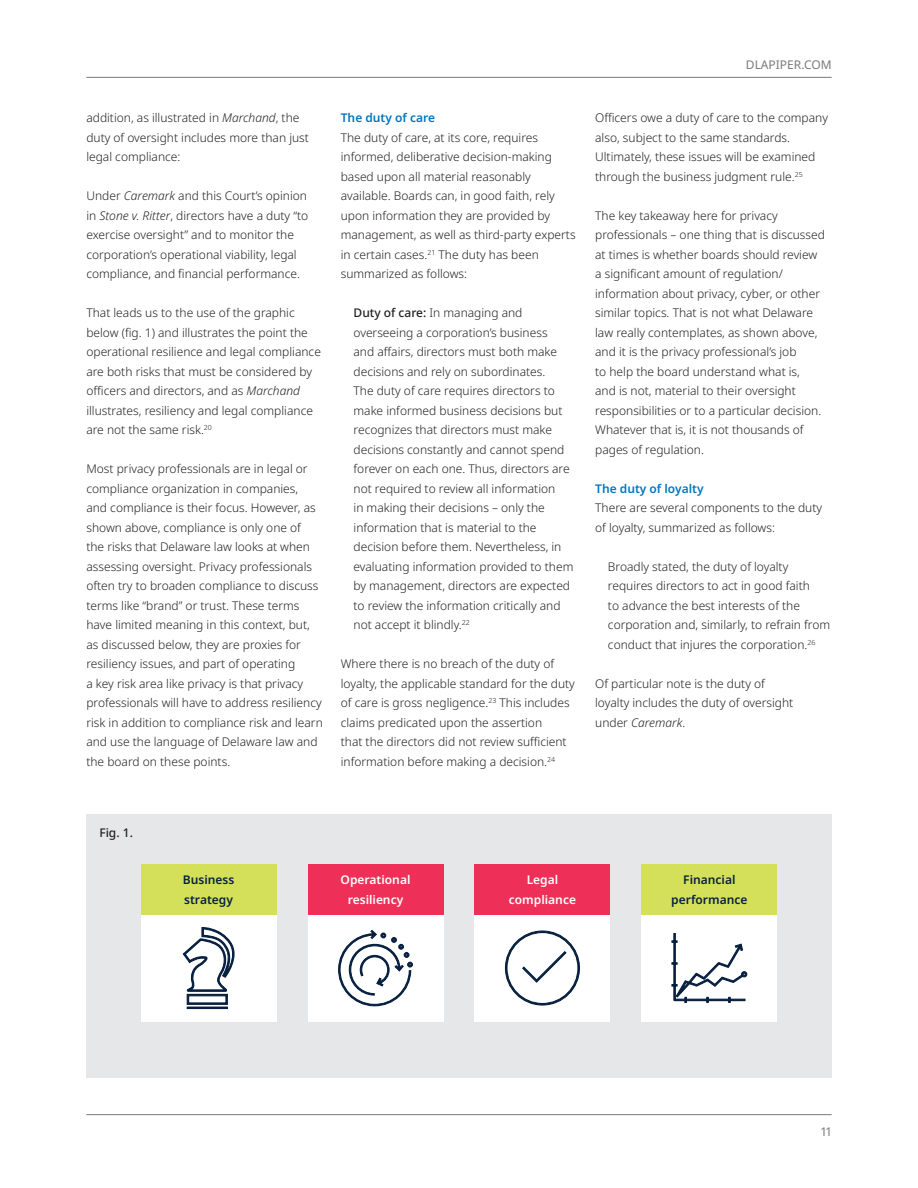
<style>
.page{position:relative;width:918px;height:1188px;background:#fff}
.page>*{position:absolute;margin:0;border:0;box-sizing:border-box;transform-origin:0 0}
.Body_copy{font:300 12px/19.5px "Noto Sans";color:#231f20}
.Body_copy_-_indent{font:300 12px/19.5px "Noto Sans";color:#231f20}
.Contact_name{font:600 12px/19.5px "Noto Sans";color:#062140}
.Contact_name-2{font:600 12px/19.5px "Noto Sans";color:#fff;text-align:center}
.Subhead_3{font:600 12px "Noto Sans";color:#0076be}
.t1{font:12px "Noto Sans";color:#787a7d}
.Body_copy-2{font:500 12px "Noto Sans";color:#231f20}
.s1{font-style:italic}
.s2{font-weight:500}
</style>
<div class="page">
<hr style="left:86px;top:1114px;width:746px;height:1px;background:#787a7d">
<hr style="left:86px;top:77px;width:746px;height:1px;background:#787a7d">
<div style="left:86px;top:814px;width:746px;height:264px;background:#e6e7e9"></div>
<div style="left:141px;top:914px;width:135px;height:108px;background:#fff"></div>
<div style="left:141px;top:864px;width:135px;height:50px;background:#d4e05a"></div>
<div style="left:642px;top:914px;width:135px;height:108px;background:#fff"></div>
<div style="left:642px;top:864px;width:135px;height:50px;background:#d4e05a"></div>
<div style="left:475px;top:914px;width:135px;height:108px;background:#fff"></div>
<div style="left:475px;top:864px;width:135px;height:50px;background:#ee3058"></div>
<div style="left:308px;top:914px;width:135px;height:108px;background:#fff"></div>
<div style="left:308px;top:864px;width:135px;height:50px;background:#ee3058"></div>
<svg style="left:671px;top:933px;width:77px;height:70px"></svg>
<svg style="left:337px;top:914px;width:77px;height:93px"></svg>
<svg style="left:504px;top:930px;width:76px;height:76px"></svg>
<svg style="left:182px;top:927px;width:53px;height:78px"></svg>
<div style="left:187px;top:1007px;width:41px;height:2px;border:1px solid #071f3f"></div>
<p class="Body_copy" style="left:86px;top:108px;width:224px">addition, as illustrated in <span class="s1">Marchand</span>, the duty of oversight includes more than just legal compliance:</p>
<p class="Body_copy" style="left:86px;top:186px;width:223px">Under <span class="s1">Caremark</span> and this Court’s opinion in <span class="s1">Stone v. Ritter</span>, directors have a duty “to exercise oversight” and to monitor the corporation’s operational viability, legal compliance, and financial performance.</p>
<p class="Body_copy" style="left:86px;top:303px;width:236px">That leads us to the use of the graphic below (fig. 1) and illustrates the point the operational resilience and legal compliance are both risks that must be considered by officers and directors, and as <span class="s1">Marchand </span>illustrates, resiliency and legal compliance are not the same risk.<sup>20</sup></p>
<p class="Body_copy" style="left:86px;top:459px;width:238px">Most privacy professionals are in legal or compliance organization in companies,<br>and compliance is their focus. However, as shown above, compliance is only one of<br>the risks that Delaware law looks at when assessing oversight. Privacy professionals often try to broaden compliance to discuss terms like “brand” or trust. These terms have limited meaning in this context, but, as discussed below, they are proxies for resiliency issues, and part of operating<br>a key risk area like privacy is that privacy professionals will have to address resiliency risk in addition to compliance risk and learn and use the language of Delaware law and the board on these points.</p>
<p class="Subhead_3" style="left:341px;top:109px;width:96px">The duty of care</p>
<p class="Body_copy" style="left:341px;top:128px;width:236px">The duty of care, at its core, requires informed, deliberative decision-making based upon all material reasonably available. Boards can, in good faith, rely upon information they are provided by management, as well as third-party experts in certain cases.<sup>21</sup> The duty has been summarized as follows:</p>
<p class="Body_copy_-_indent" style="left:354px;top:303px;width:221px"><span class="s2">Duty of care:</span> In managing and overseeing a corporation’s business<br>and affairs, directors must both make decisions and rely on subordinates.<br>The duty of care requires directors to make informed business decisions but recognizes that directors must make decisions constantly and cannot spend forever on each one. Thus, directors are not required to review all information<br>in making their decisions – only the information that is material to the decision before them. Nevertheless, in evaluating information provided to them by management, directors are expected to review the information critically and not accept it blindly.<sup>22</sup></p>
<p class="Body_copy" style="left:341px;top:654px;width:236px">Where there is no breach of the duty of loyalty, the applicable standard for the duty of care is gross negligence.<sup>23</sup> This includes claims predicated upon the assertion<br>that the directors did not review sufficient information before making a decision.<sup>24</sup></p>
<p class="t1" style="left:746px;top:56px;width:87px">DLAPIPER.COM</p>
<p class="Body_copy" style="left:595px;top:108px;width:234px">Officers owe a duty of care to the company also, subject to the same standards.<br>Ultimately, these issues will be examined through the business judgment rule.<sup>25</sup></p>
<p class="Body_copy" style="left:595px;top:206px;width:231px">The key takeaway here for privacy professionals – one thing that is discussed at times is whether boards should review a significant amount of regulation/ information about privacy, cyber, or other similar topics. That is not what Delaware law really contemplates, as shown above, and it is the privacy professional’s job<br>to help the board understand what is,<br>and is not, material to their oversight responsibilities or to a particular decision.<br>Whatever that is, it is not thousands of pages of regulation.</p>
<p class="Subhead_3" style="left:595px;top:480px;width:110px">The duty of loyalty</p>
<p class="Body_copy" style="left:595px;top:498px;width:228px">There are several components to the duty of loyalty, summarized as follows:</p>
<p class="Body_copy_-_indent" style="left:608px;top:557px;width:224px">Broadly stated, the duty of loyalty requires directors to act in good faith<br>to advance the best interests of the corporation and, similarly, to refrain from conduct that injures the corporation.<sup>26</sup></p>
<p class="Body_copy" style="left:595px;top:674px;width:200px">Of particular note is the duty of loyalty includes the duty of oversight under <span class="s1">Caremark</span>.</p>
<p class="Body_copy-2" style="left:99px;top:824px;width:35px">Fig. 1.</p>
<p class="Contact_name" style="left:183px;top:870px;width:53px">Business strategy</p>
<p class="Contact_name" style="left:671px;top:870px;width:78px;text-align:center">Financial performance</p>
<p class="Contact_name-2" style="left:341px;top:870px;width:71px">Operational resiliency</p>
<p class="Contact_name-2" style="left:509px;top:870px;width:69px">Legal compliance</p>
<p class="t1" style="left:821px;top:1123px;width:12px">11</p>
</div>
